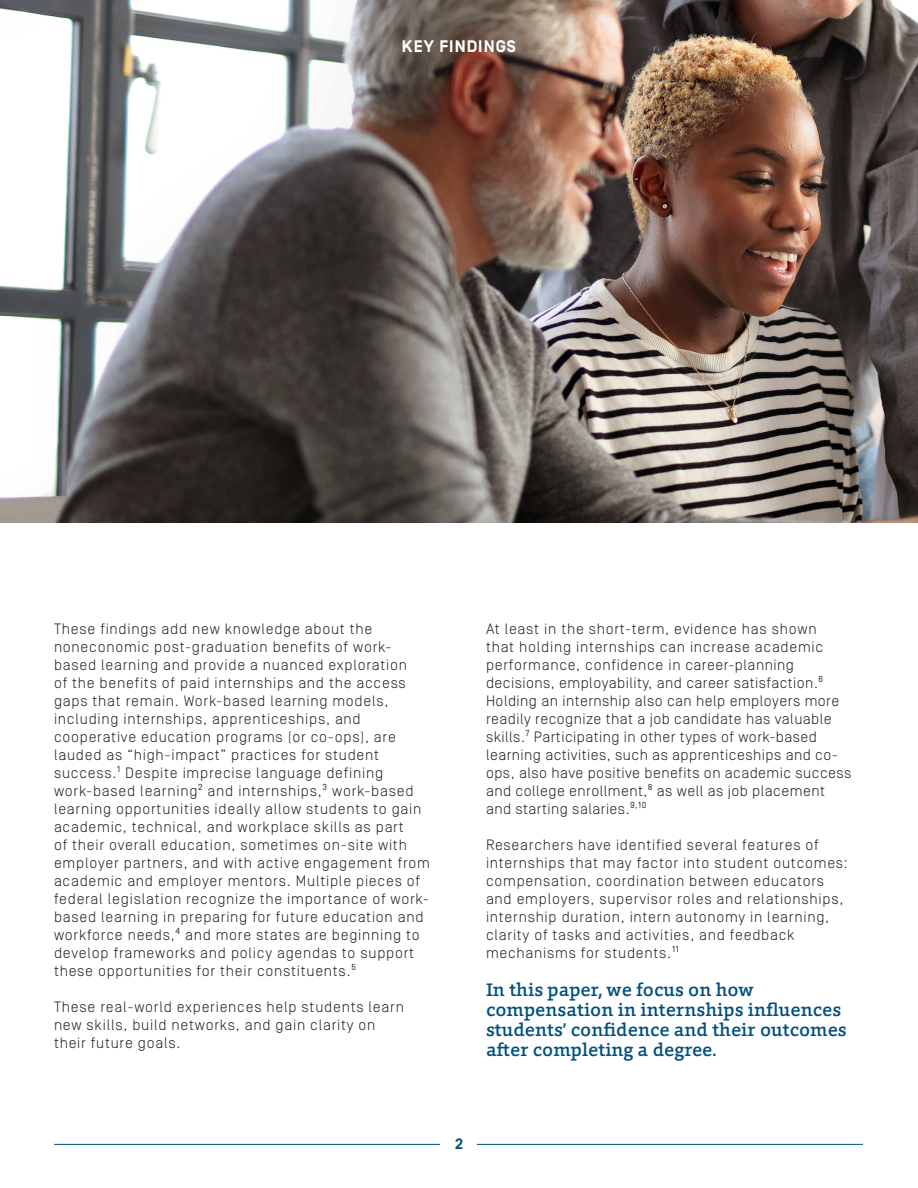
<style>
.page{position:relative;width:918px;height:1188px;background:#fff}
.page>*{position:absolute;margin:0;border:0;box-sizing:border-box;transform-origin:0 0}
.t1{font:500 18.45px/20.1px "Foro";color:#00507d}
.t2{font:700 16.65px "Simplon Norm";letter-spacing:.06em;color:#fff}
.t3{font:300 15px/18px "Simplon Norm";letter-spacing:.05em;color:#231f20}
.t4{font:300 15px/18px "Simplon Norm";letter-spacing:.03em;color:#231f20}
.t5{font:700 15px "Simplon Norm";color:#094f7d}
</style>
<div class="page">
<img style="left:0;top:0;width:918px;height:523px">
<hr style="left:54px;top:1144px;width:386px;height:1px;background:#00507d">
<hr style="left:477px;top:1144px;width:386px;height:1px;background:#00507d">
<p class="t2" style="left:402px;top:38px;width:116px">KEY FINDINGS</p>
<p class="t3" style="left:54px;top:620px;width:377px">These findings add new knowledge about the noneconomic post-graduation benefits of work&shy;based learning and provide a nuanced exploration<br>of the benefits of paid internships and the access gaps that remain. Work-based learning models, including internships, apprenticeships, and cooperative education programs (or co-ops), are lauded as “high-impact” practices for student success.¹ Despite imprecise language defining work-based learning² and internships,³ work-based learning opportunities ideally allow students to gain academic, technical, and workplace skills as part<br>of their overall education, sometimes on-site with employer partners, and with active engagement from academic and employer mentors. Multiple pieces of federal legislation recognize the importance of work&shy;based learning in preparing for future education and workforce needs,⁴ and more states are beginning to develop frameworks and policy agendas to support these opportunities for their constituents.⁵</p>
<p class="t3" style="left:54px;top:998px;width:351px">These real-world experiences help students learn new skills, build networks, and gain clarity on</p>
<p class="t3" style="left:54px;top:1034px;width:128px">their future goals.</p>
<p class="t4" style="left:486px;top:620px;width:367px">At least in the short-term, evidence has shown<br>that holding internships can increase academic performance, confidence in career-planning decisions, employability, and career satisfaction.⁶<br>Holding an internship also can help employers more readily recognize that a job candidate has valuable skills.⁷ Participating in other types of work-based learning activities, such as apprenticeships and co&shy;ops, also have positive benefits on academic success and college enrollment,⁸ as well as job placement and starting salaries.⁹,¹⁰</p>
<p class="t3" style="left:486px;top:836px;width:363px">Researchers have identified several features of internships that may factor into student outcomes: compensation, coordination between educators and employers, supervisor roles and relationships, internship duration, intern autonomy in learning, clarity of tasks and activities, and feedback mechanisms for students.¹¹</p>
<p class="t1" style="left:486px;top:979px;width:362px">In this paper, we focus on how compensation in internships influences students’ confidence and their outcomes after completing a degree.</p>
<p class="t5" style="left:455px;top:1136px;width:9px">2</p>
</div>
